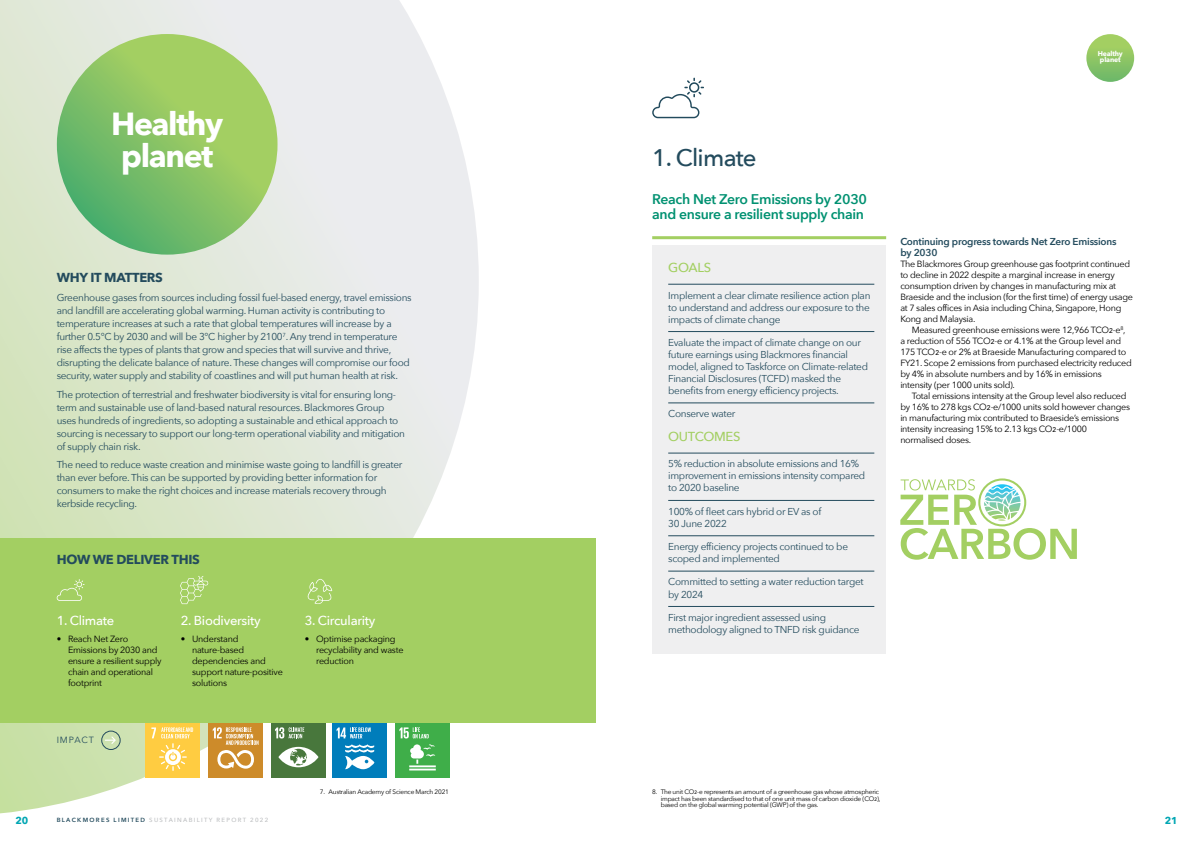
<style>
.page{position:relative;width:1191px;height:842px;background:#fff}
.page>*{position:absolute;margin:0;border:0;box-sizing:border-box;transform-origin:0 0}
.t1{font:700 31.9px/31.9px "Avenir Next";letter-spacing:-.04em;color:#fff;text-align:center}
.t2{font:500 24px "Avenir Next";letter-spacing:-.03em;color:#234b5d}
.t3{font:600 14px/15.5px "Avenir Next";letter-spacing:-.02em;color:#009171}
.t4{font:500 13px "Avenir Next";letter-spacing:-.02em;color:#fff}
.t5{font:700 13px "Avenir Next";letter-spacing:-.02em;color:#234b5d}
.t6{font:500 13px "Avenir Next";letter-spacing:-.02em;color:#a3cf62}
.t7{font:10px/13px "Avenir Next";letter-spacing:-.03em;color:#234b5d}
.t8{font:600 10px/11px "Avenir Next";letter-spacing:-.02em;color:#234b5d}
.t9{font:700 10px "Avenir Next";color:#00a6b3}
.t10{font:9px/11px "Avenir Next";letter-spacing:-.03em;color:#000}
.t11{font:9px "Avenir Next";letter-spacing:.09em;color:#234b5d}
.t12{font:700 6.9px/6.2px "Avenir Next";letter-spacing:-.02em;color:#fff;text-align:center}
.t13{font:6.5px/6.8px "Avenir Next";letter-spacing:-.03em;color:#000}
.t14{font:500 6px "Avenir Next";letter-spacing:.22em;color:#bcbec0}
.s1{font-weight:600;color:#234b5d}
</style>
<div class="page">
<svg style="left:0;top:0;width:479px;height:814px;background:#e4eadc"></svg>
<div style="left:0;top:539px;width:595px;height:184px;background:#a3cf62"></div>
<svg style="left:57px;top:34px;width:220px;height:221px;background:#87c365"></svg>
<div style="left:652px;top:245px;width:234px;height:409px;background:#efeff0"></div>
<hr style="left:652px;top:236px;width:234px;height:3px;background:#a3cf62">
<hr style="left:668px;top:284px;width:206px;height:1px;background:#234b5d">
<hr style="left:668px;top:331px;width:206px;height:1px;background:#234b5d">
<hr style="left:668px;top:403px;width:206px;height:1px;background:#234b5d">
<hr style="left:668px;top:453px;width:206px;height:1px;background:#234b5d">
<hr style="left:668px;top:500px;width:206px;height:1px;background:#234b5d">
<hr style="left:668px;top:536px;width:206px;height:1px;background:#234b5d">
<hr style="left:668px;top:571px;width:206px;height:1px;background:#234b5d">
<hr style="left:668px;top:606px;width:206px;height:1px;background:#234b5d">
<svg style="left:900px;top:479px;width:176px;height:81px"></svg>
<div style="left:978px;top:478px;width:48px;height:48px;border:2px solid #a3cf62;border-radius:50%"></div>
<svg style="left:652px;top:78px;width:52px;height:40px"></svg>
<div style="left:333px;top:723px;width:54px;height:54px;background:#007dbb"></div>
<svg style="left:345px;top:744px;width:29px;height:25px"></svg>
<svg style="left:336px;top:727px;width:35px;height:11px"></svg>
<div style="left:395px;top:723px;width:54px;height:54px;background:#3fae49"></div>
<svg style="left:409px;top:744px;width:27px;height:26px"></svg>
<svg style="left:399px;top:727px;width:30px;height:11px"></svg>
<svg style="left:57px;top:579px;width:28px;height:22px"></svg>
<svg style="left:180px;top:576px;width:29px;height:28px"></svg>
<svg style="left:307px;top:579px;width:25px;height:25px"></svg>
<div style="left:101px;top:731px;width:20px;height:19px;border:1px solid #234b5d;border-radius:50%"></div>
<svg style="left:105px;top:736px;width:11px;height:8px"></svg>
<div style="left:1086px;top:34px;width:48px;height:48px;background:linear-gradient(to bottom,#b0d464,#71b96b);border-radius:24px"></div>
<div style="left:271px;top:723px;width:54px;height:54px;background:#48773c"></div>
<svg style="left:278px;top:747px;width:40px;height:20px"></svg>
<svg style="left:275px;top:727px;width:29px;height:11px"></svg>
<div style="left:146px;top:723px;width:54px;height:54px;background:#ffcc41"></div>
<svg style="left:151px;top:727px;width:42px;height:44px"></svg>
<div style="left:209px;top:723px;width:54px;height:54px;background:#cd8b2a"></div>
<svg style="left:213px;top:727px;width:45px;height:42px"></svg>
<h1 class="t1" style="left:111px;top:108px;width:114px">Healthy planet</h1>
<h3 class="t5" style="left:57px;top:266px;width:108px">WHY IT MATTERS</h3>
<p class="t7" style="left:57px;top:291px;width:356px">Greenhouse gases from sources including fossil fuel-based energy, travel emissions and landfill are accelerating global warming. Human activity is contributing to temperature increases at such a rate that global temperatures will increase by a further 0.5°C by 2030 and will be 3°C higher by 2100<sup>7</sup>. Any trend in temperature rise affects the types of plants that grow and species that will survive and thrive, disrupting the delicate balance of nature. These changes will compromise our food security, water supply and stability of coastlines and will put human health at risk.</p>
<p class="t7" style="left:57px;top:387px;width:350px">The protection of terrestrial and freshwater biodiversity is vital for ensuring long&shy;term and sustainable use of land-based natural resources. Blackmores Group uses hundreds of ingredients, so adopting a sustainable and ethical approach to sourcing is necessary to support our long-term operational viability and mitigation of supply chain risk.</p>
<p class="t7" style="left:57px;top:458px;width:347px">The need to reduce waste creation and minimise waste going to landfill is greater than ever before. This can be supported by providing better information for consumers to make the right choices and increase materials recovery through kerbside recycling.</p>
<h3 class="t5" style="left:57px;top:548px;width:145px">HOW WE DELIVER THIS</h3>
<h3 class="t4" style="left:57px;top:610px;width:59px">1. Climate</h3>
<p class="t10" style="left:68px;top:633px;width:95px;text-indent:-11px">• Reach Net Zero<br>Emissions by 2030 and ensure a resilient supply chain and operational footprint</p>
<p class="t11" style="left:57px;top:732px;width:39px">IMPACT</p>
<h3 class="t4" style="left:181px;top:610px;width:81px">2. Biodiversity</h3>
<p class="t10" style="left:192px;top:633px;width:92px;text-indent:-11px">• Understand nature-based dependencies and support nature-positive solutions</p>
<p class="t9" style="left:16px;top:811px;width:14px">20</p>
<p class="t14" style="left:57px;top:815px;width:213px"><span class="s1">BLACKMORES LIMITED</span> SUSTAINABILITY REPORT 2022</p>
<h3 class="t4" style="left:305px;top:610px;width:72px">3. Circularity</h3>
<p class="t10" style="left:316px;top:633px;width:89px;text-indent:-11px">• Optimise packaging recyclability and waste reduction</p>
<p class="t13" style="left:320px;top:788px;width:131px">7. Australian Academy of Science March 2021</p>
<p class="t12" style="left:1097px;top:50px;width:27px">Healthy planet</p>
<h2 class="t2" style="left:652px;top:137px;width:106px">1. Climate</h2>
<h3 class="t3" style="left:652px;top:191px;width:216px">Reach Net Zero Emissions by 2030 and ensure a resilient supply chain</h3>
<h3 class="t6" style="left:668px;top:257px;width:45px">GOALS</h3>
<p class="t7" style="left:668px;top:289px;width:204px;line-height:12px;text-align:justify">Implement a clear climate resilience action plan to understand and address our exposure to the impacts of climate change</p>
<p class="t7" style="left:668px;top:336px;width:201px;line-height:12px">Evaluate the impact of climate change on our future earnings using Blackmores financial model, aligned to Taskforce on Climate-related Financial Disclosures (TCFD) masked the benefits from energy efficiency projects.</p>
<p class="t7" style="left:668px;top:407px;width:69px">Conserve water</p>
<h3 class="t6" style="left:668px;top:426px;width:74px">OUTCOMES</h3>
<p class="t7" style="left:668px;top:457px;width:198px;line-height:12px">5% reduction in absolute emissions and 16% improvement in emissions intensity compared to 2020 baseline</p>
<p class="t7" style="left:668px;top:505px;width:155px;line-height:12px">100% of fleet cars hybrid or EV as of<br>30 June 2022</p>
<p class="t7" style="left:668px;top:540px;width:181px;line-height:12px">Energy efficiency projects continued to be scoped and implemented</p>
<p class="t7" style="left:668px;top:576px;width:197px;line-height:12px">Committed to setting a water reduction target by 2024</p>
<p class="t7" style="left:668px;top:611px;width:193px;line-height:12px">First major ingredient assessed using methodology aligned to TNFD risk guidance</p>
<p class="t8" style="left:900px;top:236px;width:218px">Continuing progress towards Net Zero Emissions by 2030</p>
<p class="t10" style="left:900px;top:258px;width:234px">The Blackmores Group greenhouse gas footprint continued to decline in 2022 despite a marginal increase in energy consumption driven by changes in manufacturing mix at Braeside and the inclusion (for the first time) of energy usage at 7 sales offices in Asia including China, Singapore, Hong Kong and Malaysia.</p>
<p class="t10" style="left:900px;top:324px;width:233px;text-indent:11px">Measured greenhouse emissions were 12,966 TCO2-e<sup>8</sup>, a reduction of 556 TCO2-e or 4.1% at the Group level and 175 TCO2-e or 2% at Braeside Manufacturing compared to FY21. Scope 2 emissions from purchased electricity reduced by 4% in absolute numbers and by 16% in emissions intensity (per 1000 units sold).</p>
<p class="t10" style="left:900px;top:390px;width:231px;text-indent:11px">Total emissions intensity at the Group level also reduced by 16% to 278 kgs CO2-e/1000 units sold however changes in manufacturing mix contributed to Braeside’s emissions intensity increasing 15% to 2.13 kgs CO2-e/1000 normalised doses.</p>
<p class="t13" style="left:660px;top:788px;width:221px;text-indent:-9px">8. The unit CO2-e represents an amount of a greenhouse gas whose atmospheric impact has been standardised to that of one unit mass of carbon dioxide (CO2), based on the global warming potential (GWP) of the gas.</p>
<p class="t9" style="left:1164px;top:811px;width:14px">21</p>
</div>
